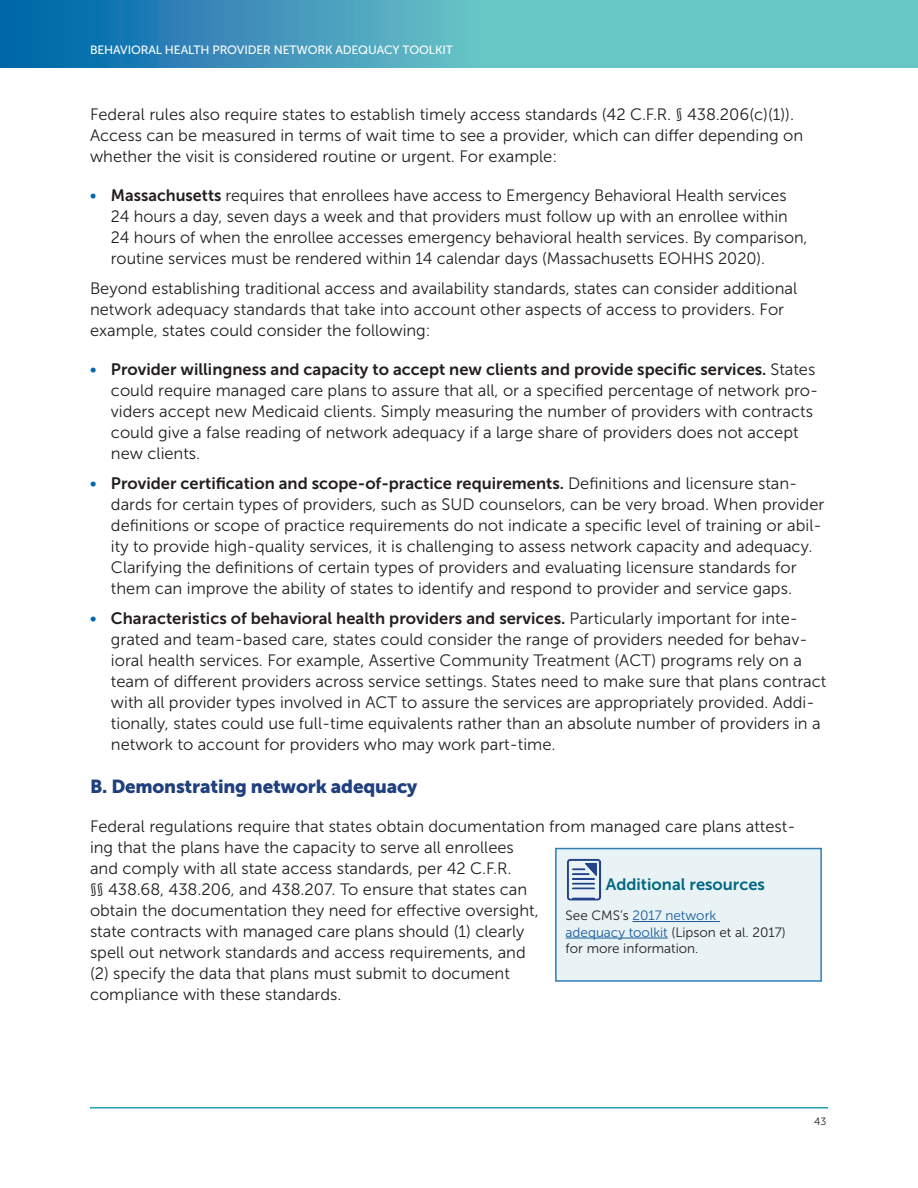
<style>
.page{position:relative;width:918px;height:1188px;background:#fff}
.page>*{position:absolute;margin:0;border:0;box-sizing:border-box;transform-origin:0 0}
.t1{font:18.75px "Museo Sans 900";letter-spacing:-.01em;color:#1f3f7d}
.t2{font:16.5px/21px "Museo Sans 300";color:#231f20}
.t3{font:16.5px "Museo Sans 700";color:#006882}
.t4{font:13.5px/16.5px "Museo Sans 300";color:#231f20}
.t5{font:12px "Museo Sans 500";letter-spacing:-.01em;color:#fff}
.t6{font:10.5px "Museo Sans 300";color:#231f20}
.s1{font-family:"Museo Sans 900";font-size:13.5px;color:#0168ae}
.s2{font-family:"Museo Sans 700"}
.s3{color:#175d9e}
</style>
<div class="page">
<svg style="left:0;top:0;width:918px;height:68px;background:#4caabe"></svg>
<hr style="left:90px;top:1107px;width:738px;height:1px;background:#22a0af">
<div style="left:556px;top:849px;width:265px;height:132px;background:#e9f2f4"></div>
<hr style="left:632px;top:921px;width:88px;height:1px;background:#175d9e">
<hr style="left:566px;top:938px;width:102px;height:1px;background:#175d9e">
<img style="left:567px;top:858px;width:35px;height:43px">
<div style="left:555px;top:848px;width:267px;height:134px;border:2px solid #2f7eb9"></div>
<p class="t5" style="left:90px;top:44px;width:364px">BEHAVIORAL HEALTH PROVIDER NETWORK ADEQUACY TOOLKIT</p>
<p class="t2" style="left:90px;top:104px;width:715px">Federal rules also require states to establish timely access standards (42 C.F.R. § 438.206(c)(1)).<br>Access can be measured in terms of wait time to see a provider, which can differ depending on whether the visit is considered routine or urgent. For example:</p>
<p class="t2" style="left:111px;top:185px;width:698px;text-indent:-21px"><span class="s1">•</span> <span class="s2">Massachusetts</span> requires that enrollees have access to Emergency Behavioral Health services 24 hours a day, seven days a week and that providers must follow up with an enrollee within 24 hours of when the enrollee accesses emergency behavioral health services. By comparison, routine services must be rendered within 14 calendar days (Massachusetts EOHHS 2020).</p>
<p class="t2" style="left:90px;top:278px;width:709px">Beyond establishing traditional access and availability standards, states can consider additional network adequacy standards that take into account other aspects of access to providers. For example, states could consider the following:</p>
<p class="t2" style="left:111px;top:359px;width:709px;text-indent:-21px"><span class="s1">•</span> <span class="s2">Provider willingness and capacity to accept new clients and provide specific services.</span> States could require managed care plans to assure that all, or a specified percentage of network pro&shy;viders accept new Medicaid clients. Simply measuring the number of providers with contracts could give a false reading of network adequacy if a large share of providers does not accept new clients.</p>
<p class="t2" style="left:111px;top:473px;width:715px;text-indent:-21px"><span class="s1">•</span> <span class="s2">Provider certification and scope-of-practice requirements.</span> Definitions and licensure stan&shy;dards for certain types of providers, such as SUD counselors, can be very broad. When provider definitions or scope of practice requirements do not indicate a specific level of training or abil&shy;ity to provide high-quality services, it is challenging to assess network capacity and adequacy.<br>Clarifying the definitions of certain types of providers and evaluating licensure standards for them can improve the ability of states to identify and respond to provider and service gaps.</p>
<p class="t2" style="left:111px;top:608px;width:717px;text-indent:-21px"><span class="s1">•</span> <span class="s2">Characteristics of behavioral health providers and services.</span> Particularly important for inte&shy;grated and team-based care, states could consider the range of providers needed for behav&shy;ioral health services. For example, Assertive Community Treatment (ACT) programs rely on a team of different providers across service settings. States need to make sure that plans contract with all provider types involved in ACT to assure the services are appropriately provided. Addi&shy;tionally, states could use full-time equivalents rather than an absolute number of providers in a network to account for providers who may work part-time.</p>
<h3 class="t1" style="left:90px;top:776px;width:329px">B. Demonstrating network adequacy</h3>
<p class="t2" style="left:90px;top:816px;width:707px">Federal regulations require that states obtain documentation from managed care plans attest&shy;ing that the plans have the capacity to serve all enrollees<br>and comply with all state access standards, per 42 C.F.R.<br>§§ 438.68, 438.206, and 438.207. To ensure that states can<br>obtain the documentation they need for effective oversight,<br>state contracts with managed care plans should (1) clearly<br>spell out network standards and access requirements, and<br>(2) specify the data that plans must submit to document<br>compliance with these standards.</p>
<p class="t3" style="left:606px;top:875px;width:161px">Additional resources</p>
<p class="t4" style="left:566px;top:907px;width:222px">See CMS’s <span class="s3">2017 network<br>adequacy toolkit</span> (Lipson et al. 2017) for more information.</p>
<p class="t6" style="left:814px;top:1116px;width:14px">43</p>
</div>
